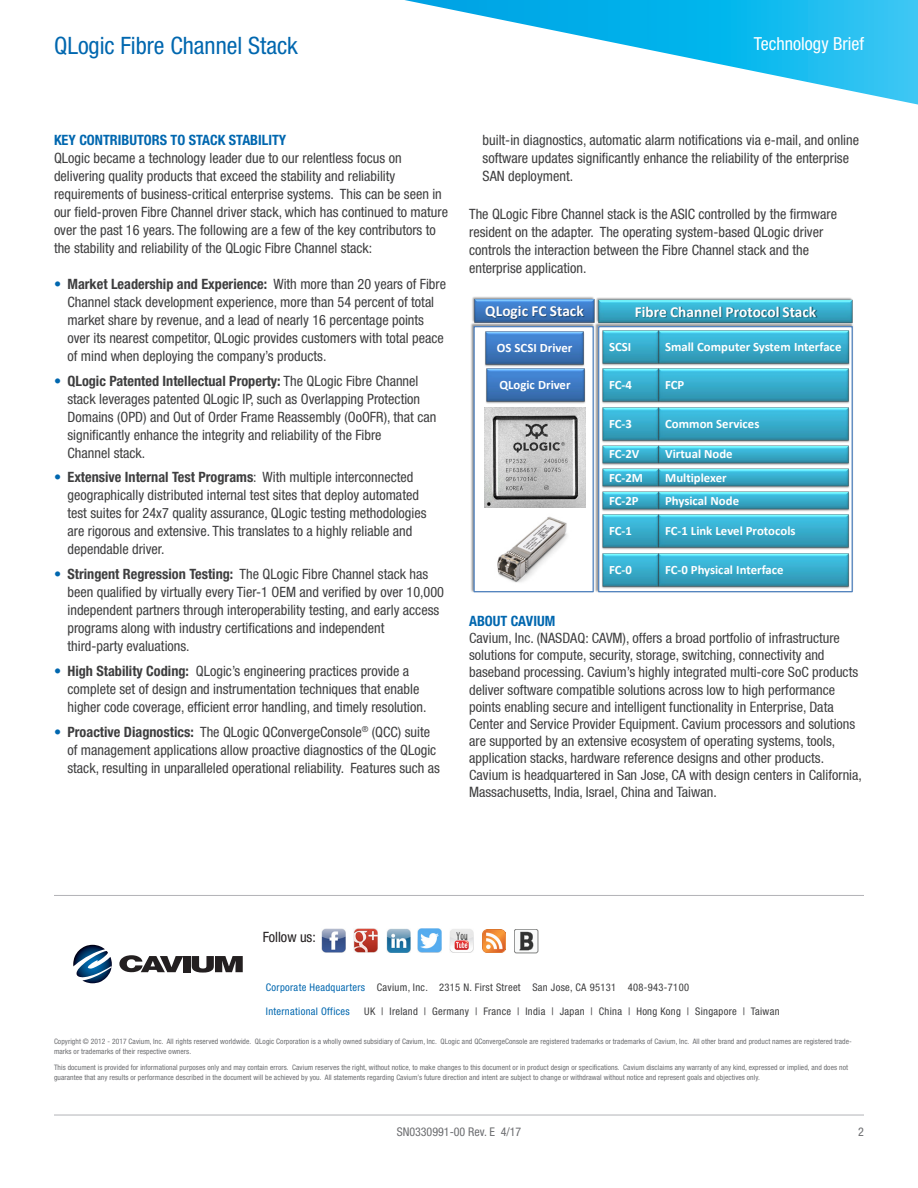
<style>
.page{position:relative;width:918px;height:1188px;background:#fff}
.page>*{position:absolute;margin:0;border:0;box-sizing:border-box;transform-origin:0 0}
.t1{font:condensed 24px "Helvetica Neue LT Std";color:#0067af}
.t2{font:condensed 18px "Helvetica Neue LT Std";color:#fff}
.t3{font:700 15.3px "Calibri";color:#fff}
.B1H_Body1withHeader{font:condensed 14.25px/18px "Helvetica Neue LT Std";color:#3e3e3f}
.B1H_Body1withHeader-2{font:condensed 14.25px/17.1px "Helvetica Neue LT";color:#3e3e3f}
.B1_Body1{font:condensed 14.25px/18px "Helvetica Neue LT Std";color:#3e3e3f}
.t4{font:condensed 14.25px "Helvetica Neue LT Std";color:#231f20}
.t5{font:700 12.75px "Calibri";color:#fff}
.RN_RevNumber{font:condensed 12px "Helvetica Neue LT Std";color:#6c6d70}
.t6{font:condensed 10.5px "Helvetica Neue LT Std";letter-spacing:.03em;color:#3e3e3f}
.t7{font:condensed 10.5px "Helvetica Neue LT Std";letter-spacing:.03em;color:#0067af}
.zC_Copyright{font:condensed 7.5px/9.8px "Helvetica Neue LT Std";letter-spacing:.01em;color:#6c6d70}
.s1{font-weight:700;color:#0067af}
.s2{color:#0067af}
.s3{font-weight:700}
.s4{font-family:"Helvetica Neue LT Std";font-weight:700;color:#0067af}
</style>
<div class="page">
<svg style="left:405px;top:0;width:513px;height:105px"></svg>
<hr style="left:54px;top:895px;width:810px;height:1px;background:#b2b3b7">
<svg style="left:73px;top:945px;width:39px;height:38px"></svg>
<svg style="left:119px;top:955px;width:64px;height:17px"></svg>
<div style="left:183px;top:956px;width:7px;height:16px;background:#231f20"></div>
<svg style="left:192px;top:956px;width:51px;height:17px"></svg>
<hr style="left:54px;top:1115px;width:810px;height:1px;background:#b2b3b7">
<img style="left:322px;top:928px;width:24px;height:24px">
<img style="left:354px;top:928px;width:24px;height:24px">
<img style="left:386px;top:928px;width:24px;height:24px">
<img style="left:418px;top:928px;width:24px;height:24px">
<img style="left:450px;top:929px;width:24px;height:23px">
<img style="left:483px;top:930px;width:22px;height:22px">
<svg style="left:514px;top:929px;width:24px;height:24px"></svg>
<div style="left:514px;top:929px;width:24px;height:24px;border:1px solid #808180;border-radius:2px"></div>
<svg style="left:519px;top:932px;width:14px;height:18px"></svg>
<img style="left:471px;top:333px;width:382px;height:260px">
<img style="left:599px;top:519px;width:56px;height:70px">
<img style="left:655px;top:519px;width:196px;height:70px">
<img style="left:660px;top:368px;width:191px;height:73px">
<img style="left:599px;top:368px;width:61px;height:73px">
<img style="left:660px;top:496px;width:191px;height:23px">
<img style="left:599px;top:496px;width:61px;height:23px">
<img style="left:599px;top:441px;width:56px;height:24px">
<img style="left:655px;top:441px;width:196px;height:24px">
<img style="left:660px;top:465px;width:191px;height:31px">
<img style="left:599px;top:465px;width:61px;height:31px">
<img style="left:660px;top:333px;width:193px;height:33px">
<img style="left:599px;top:333px;width:61px;height:33px">
<div style="left:474px;top:327px;width:119px;height:265px;background:#fff"></div>
<div style="left:473px;top:326px;width:121px;height:266px;border:1px solid #4f81bd"></div>
<img style="left:485px;top:407px;width:100px;height:100px">
<img style="left:497px;top:516px;width:70px;height:67px">
<img style="left:485px;top:333px;width:101px;height:71px">
<img style="left:471px;top:296px;width:123px;height:37px">
<img style="left:476px;top:297px;width:98px;height:34px">
<img style="left:574px;top:297px;width:20px;height:34px">
<img style="left:594px;top:297px;width:259px;height:36px">
<img style="left:625px;top:297px;width:182px;height:35px">
<img style="left:807px;top:297px;width:24px;height:35px">
<h1 class="t1" style="left:54px;top:31px;width:245px">QLogic Fibre Channel Stack</h1>
<p class="t2" style="left:754px;top:33px;width:112px">Technology Brief</p>
<p class="B1H_Body1withHeader" style="left:54px;top:131px;width:396px"><span class="s1">KEY CONTRIBUTORS TO STACK STABILITY<br></span>QLogic became a technology leader due to our relentless focus on delivering quality products that exceed the stability and reliability requirements of business-critical enterprise systems. This can be seen in our field-proven Fibre Channel driver stack, which has continued to mature over the past 16 years. The following are a few of the key contributors to the stability and reliability of the QLogic Fibre Channel stack:</p>
<p class="B1H_Body1withHeader" style="left:68px;top:275px;width:380px;text-indent:-14px"><span class="s2">•</span> <span class="s3">Market Leadership and Experience:</span> With more than 20 years of Fibre Channel stack development experience, more than 54 percent of total market share by revenue, and a lead of nearly 16 percentage points over its nearest competitor, QLogic provides customers with total peace of mind when deploying the company’s products.</p>
<p class="B1H_Body1withHeader" style="left:68px;top:372px;width:370px;text-indent:-14px"><span class="s2">•</span> <span class="s3">QLogic Patented Intellectual Property:</span> The QLogic Fibre Channel stack leverages patented QLogic IP, such as Overlapping Protection Domains (OPD) and Out of Order Frame Reassembly (OoOFR), that can significantly enhance the integrity and reliability of the Fibre<br>Channel stack.</p>
<p class="B1H_Body1withHeader" style="left:68px;top:468px;width:361px;text-indent:-14px"><span class="s2">•</span> <span class="s3">Extensive Internal Test Programs</span>: With multiple interconnected geographically distributed internal test sites that deploy automated test suites for 24x7 quality assurance, QLogic testing methodologies are rigorous and extensive. This translates to a highly reliable and dependable driver.</p>
<p class="B1H_Body1withHeader" style="left:68px;top:565px;width:378px;text-indent:-14px"><span class="s2">•</span> <span class="s3">Stringent Regression Testing:</span> The QLogic Fibre Channel stack has been qualified by virtually every Tier-1 OEM and verified by over 10,000 independent partners through interoperability testing, and early access programs along with industry certifications and independent<br>third-party evaluations.</p>
<p class="B1H_Body1withHeader" style="left:68px;top:662px;width:361px;text-indent:-14px"><span class="s2">•</span> <span class="s3">High Stability Coding:</span> QLogic’s engineering practices provide a complete set of design and instrumentation techniques that enable higher code coverage, efficient error handling, and timely resolution.</p>
<p class="B1H_Body1withHeader" style="left:68px;top:723px;width:374px;text-indent:-14px"><span class="s2">•</span> <span class="s3">Proactive Diagnostics:</span> The QLogic QConvergeConsole<sup>®</sup> (QCC) suite of management applications allow proactive diagnostics of the QLogic stack, resulting in unparalleled operational reliability. Features such as</p>
<p class="B1H_Body1withHeader" style="left:483px;top:131px;width:378px">built-in diagnostics, automatic alarm notifications via e-mail, and online software updates significantly enhance the reliability of the enterprise<br>SAN deployment.</p>
<p class="B1_Body1" style="left:469px;top:205px;width:369px">The QLogic Fibre Channel stack is the ASIC controlled by the firmware resident on the adapter. The operating system-based QLogic driver controls the interaction between the Fibre Channel stack and the enterprise application.</p>
<p class="t3" style="left:485px;top:301px;width:100px">QLogic FC Stack</p>
<p class="t3" style="left:635px;top:302px;width:183px">Fibre Channel Protocol Stack</p>
<p class="t5" style="left:497px;top:339px;width:77px">OS SCSI Driver</p>
<p class="t5" style="left:500px;top:377px;width:73px">QLogic Driver</p>
<p class="t5" style="left:609px;top:339px;width:24px">SCSI</p>
<p class="t5" style="left:665px;top:339px;width:178px">Small Computer System Interface</p>
<p class="t5" style="left:609px;top:377px;width:24px">FC-4</p>
<p class="t5" style="left:665px;top:377px;width:21px">FCP</p>
<p class="t5" style="left:609px;top:415px;width:24px">FC-3</p>
<p class="t5" style="left:665px;top:415px;width:96px">Common Services</p>
<p class="t5" style="left:609px;top:446px;width:32px">FC-2V</p>
<p class="t5" style="left:665px;top:446px;width:69px">Virtual Node</p>
<p class="t5" style="left:609px;top:469px;width:35px">FC-2M</p>
<p class="t5" style="left:665px;top:469px;width:63px">Multiplexer</p>
<p class="t5" style="left:609px;top:492px;width:31px">FC-2P</p>
<p class="t5" style="left:665px;top:492px;width:76px">Physical Node</p>
<p class="t5" style="left:665px;top:523px;width:132px">FC-1 Link Level Protocols</p>
<p class="t5" style="left:609px;top:523px;width:24px">FC-1</p>
<p class="t5" style="left:609px;top:561px;width:24px">FC-0</p>
<p class="t5" style="left:665px;top:561px;width:120px">FC-0 Physical Interface</p>
<p class="B1H_Body1withHeader-2" style="left:469px;top:612px;width:394px"><span class="s4">ABOUT CAVIUM<br></span>Cavium, Inc. (NASDAQ: CAVM), offers a broad portfolio of infrastructure solutions for compute, security, storage, switching, connectivity and baseband processing. Cavium’s highly integrated multi-core SoC products deliver software compatible solutions across low to high performance points enabling secure and intelligent functionality in Enterprise, Data Center and Service Provider Equipment. Cavium processors and solutions are supported by an extensive ecosystem of operating systems, tools, application stacks, hardware reference designs and other products.<br>Cavium is headquartered in San Jose, CA with design centers in California, Massachusetts, India, Israel, China and Taiwan.</p>
<p class="t4" style="left:263px;top:928px;width:55px">Follow us:</p>
<p class="t6" style="left:266px;top:981px;width:425px"><span class="s2">Corporate Headquarters</span> Cavium, Inc. 2315 N. First Street San Jose, CA 95131 408-943-7100</p>
<p class="t7" style="left:266px;top:1005px;width:85px">International Offices</p>
<p class="t6" style="left:364px;top:1005px;width:417px">UK | Ireland | Germany | France | India | Japan | China | Hong Kong | Singapore | Taiwan</p>
<p class="zC_Copyright" style="left:54px;top:1036px;width:799px">Copyright © 2012 - 2017 Cavium, Inc. All rights reserved worldwide. QLogic Corporation is a wholly owned subsidiary of Cavium, Inc. QLogic and QConvergeConsole are registered trademarks or trademarks of Cavium, Inc. All other brand and product names are registered trade&shy;marks or trademarks of their respective owners.</p>
<p class="zC_Copyright" style="left:54px;top:1063px;width:796px">This document is provided for informational purposes only and may contain errors. Cavium reserves the right, without notice, to make changes to this document or in product design or specifications. Cavium disclaims any warranty of any kind, expressed or implied, and does not guarantee that any results or performance described in the document will be achieved by you. All statements regarding Cavium’s future direction and intent are subject to change or withdrawal without notice and represent goals and objectives only.</p>
<p class="RN_RevNumber" style="left:397px;top:1125px;width:126px">SN0330991-00 Rev. E 4/17</p>
<p class="RN_RevNumber" style="left:858px;top:1125px;width:7px">2</p>
</div>
